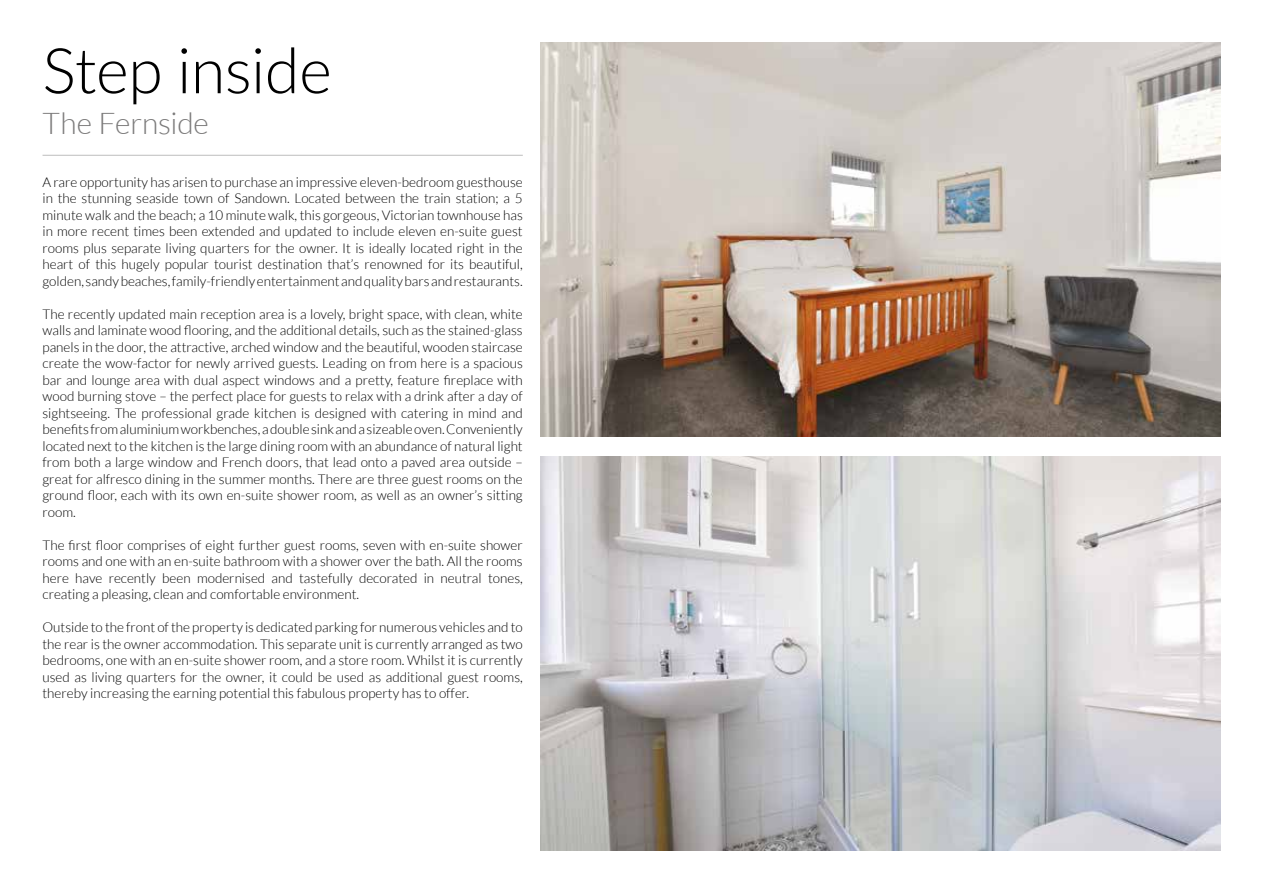
<style>
.page{position:relative;width:1263px;height:893px;background:#fff}
.page>*{position:absolute;margin:0;border:0;box-sizing:border-box;transform-origin:0 0}
.t1{font:300 63px "Lato";letter-spacing:-.005em;color:#000}
.t2{font:300 30px "Lato";letter-spacing:-.005em;color:#7c7b7b}
.t3{font:300 13.5px/16.5px "Lato";color:#000;text-align:justify}
</style>
<div class="page">
<hr style="left:43px;top:155px;width:480px;height:1px;background:#bebebe">
<img style="left:541px;top:43px;width:679px;height:394px">
<img style="left:541px;top:456px;width:679px;height:394px">
<h1 class="t1" style="left:43px;top:37px;width:291px">Step inside</h1>
<h2 class="t2" style="left:43px;top:107px;width:168px">The Fernside</h2>
<p class="t3" style="left:43px;top:174px;width:482px">A rare opportunity has arisen to purchase an impressive eleven-bedroom guesthouse in the stunning seaside town of Sandown. Located between the train station; a 5 minute walk and the beach; a 10 minute walk, this gorgeous, Victorian townhouse has in more recent times been extended and updated to include eleven en-suite guest rooms plus separate living quarters for the owner. It is ideally located right in the heart of this hugely popular tourist destination that’s renowned for its beautiful, golden, sandy beaches, family-friendly entertainment and quality bars and restaurants.</p>
<p class="t3" style="left:43px;top:306px;width:482px">The recently updated main reception area is a lovely, bright space, with clean, white walls and laminate wood flooring, and the additional details, such as the stained-glass panels in the door, the attractive, arched window and the beautiful, wooden staircase create the wow-factor for newly arrived guests. Leading on from here is a spacious bar and lounge area with dual aspect windows and a pretty, feature fireplace with wood burning stove – the perfect place for guests to relax with a drink after a day of sightseeing. The professional grade kitchen is designed with catering in mind and benefits from aluminium workbenches, a double sink and a sizeable oven. Conveniently located next to the kitchen is the large dining room with an abundance of natural light from both a large window and French doors, that lead onto a paved area outside – great for alfresco dining in the summer months. There are three guest rooms on the ground floor, each with its own en-suite shower room, as well as an owner’s sitting room.</p>
<p class="t3" style="left:43px;top:537px;width:482px">The first floor comprises of eight further guest rooms, seven with en-suite shower rooms and one with an en-suite bathroom with a shower over the bath. All the rooms here have recently been modernised and tastefully decorated in neutral tones, creating a pleasing, clean and comfortable environment.</p>
<p class="t3" style="left:43px;top:619px;width:482px">Outside to the front of the property is dedicated parking for numerous vehicles and to the rear is the owner accommodation. This separate unit is currently arranged as two bedrooms, one with an en-suite shower room, and a store room. Whilst it is currently used as living quarters for the owner, it could be used as additional guest rooms, thereby increasing the earning potential this fabulous property has to offer.</p>
</div>
